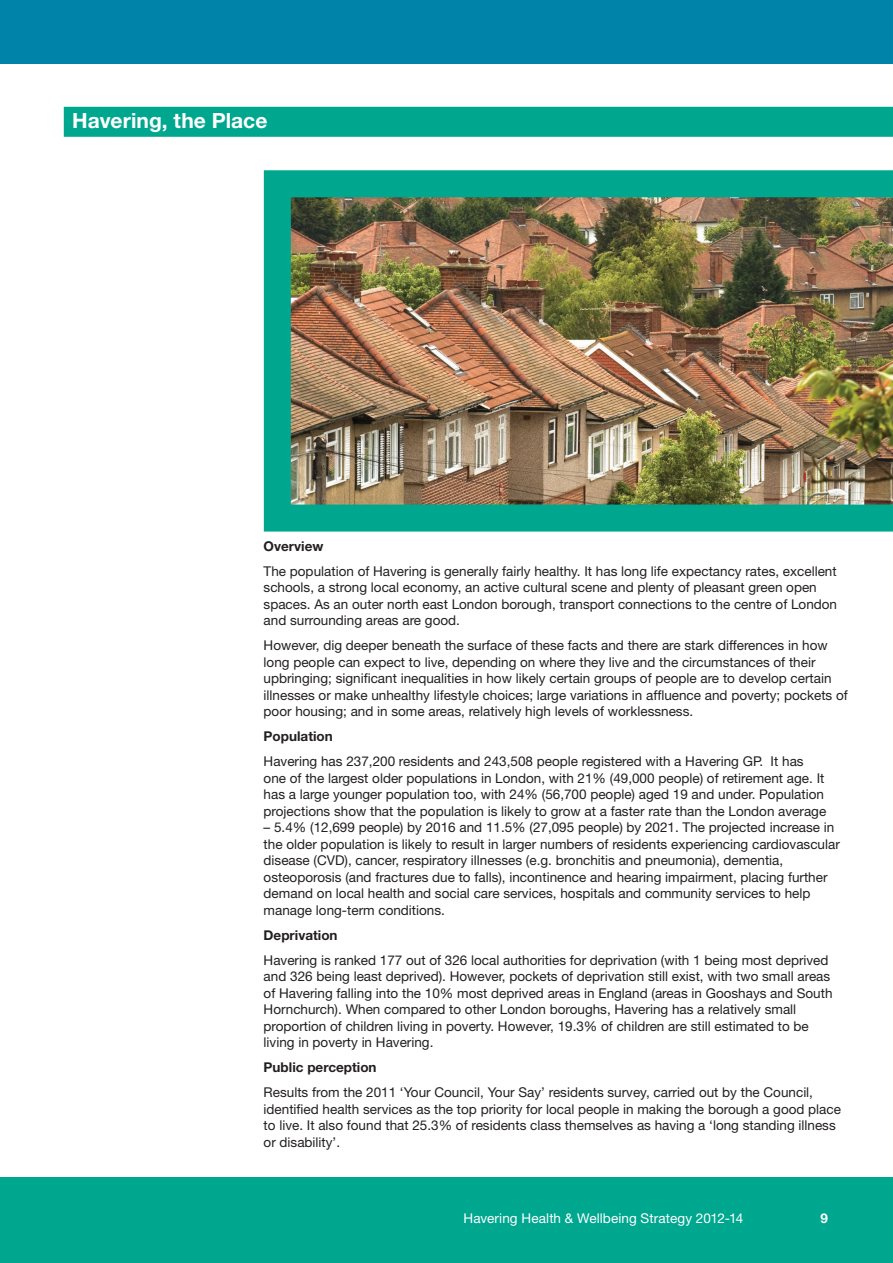
<style>
.page{position:relative;width:893px;height:1263px;background:#fff}
.page>*{position:absolute;margin:0;border:0;box-sizing:border-box;transform-origin:0 0}
.t1{font:700 21px "Helvetica Neue";letter-spacing:.005em;color:#fff}
.t2{font:13.5px/16.5px "Helvetica Neue";color:#231f20}
.t3{font:700 13.5px "Helvetica Neue";color:#231f20}
.t4{font:13.5px "Helvetica Neue";letter-spacing:.01em;color:#fff}
.t5{font:700 13.5px "Helvetica Neue";color:#fff}
</style>
<div class="page">
<div style="left:0;top:0;width:893px;height:64px;background:#0083a9"></div>
<div style="left:0;top:1178px;width:893px;height:85px;background:#00a78f"></div>
<div style="left:64px;top:107px;width:829px;height:30px;background:#00a78f"></div>
<img style="left:264px;top:170px;width:629px;height:361px">
<h1 class="t1" style="left:72px;top:108px;width:197px">Havering, the Place</h1>
<p class="t3" style="left:264px;top:537px;width:61px">Overview</p>
<p class="t2" style="left:264px;top:562px;width:575px">The population of Havering is generally fairly healthy. It has long life expectancy rates, excellent schools, a strong local economy, an active cultural scene and plenty of pleasant green open spaces. As an outer north east London borough, transport connections to the centre of London and surrounding areas are good.</p>
<p class="t2" style="left:264px;top:637px;width:586px">However, dig deeper beneath the surface of these facts and there are stark differences in how long people can expect to live, depending on where they live and the circumstances of their upbringing; significant inequalities in how likely certain groups of people are to develop certain illnesses or make unhealthy lifestyle choices; large variations in affluence and poverty; pockets of poor housing; and in some areas, relatively high levels of worklessness.</p>
<p class="t3" style="left:264px;top:728px;width:71px">Population</p>
<p class="t2" style="left:264px;top:753px;width:564px">Havering has 237,200 residents and 243,508 people registered with a Havering GP. It has one of the largest older populations in London, with 21% (49,000 people) of retirement age. It has a large younger population too, with 24% (56,700 people) aged 19 and under. Population projections show that the population is likely to grow at a faster rate than the London average</p>
<p class="t2" style="left:264px;top:819px;width:578px">– 5.4% (12,699 people) by 2016 and 11.5% (27,095 people) by 2021. The projected increase in the older population is likely to result in larger numbers of residents experiencing cardiovascular disease (CVD), cancer, respiratory illnesses (e.g. bronchitis and pneumonia), dementia, osteoporosis (and fractures due to falls), incontinence and hearing impairment, placing further demand on local health and social care services, hospitals and community services to help manage long-term conditions.</p>
<p class="t3" style="left:264px;top:926px;width:75px">Deprivation</p>
<p class="t2" style="left:264px;top:951px;width:570px">Havering is ranked 177 out of 326 local authorities for deprivation (with 1 being most deprived and 326 being least deprived). However, pockets of deprivation still exist, with two small areas of Havering falling into the 10% most deprived areas in England (areas in Gooshays and South Hornchurch). When compared to other London boroughs, Havering has a relatively small proportion of children living in poverty. However, 19.3% of children are still estimated to be living in poverty in Havering.</p>
<p class="t3" style="left:264px;top:1059px;width:114px">Public perception</p>
<p class="t2" style="left:264px;top:1084px;width:579px">Results from the 2011 ‘Your Council, Your Say’ residents survey, carried out by the Council, identified health services as the top priority for local people in making the borough a good place to live. It also found that 25.3% of residents class themselves as having a ‘long standing illness or disability’.</p>
<p class="t4" style="left:463px;top:1210px;width:281px">Havering Health &amp; Wellbeing Strategy 2012-14</p>
<p class="t5" style="left:820px;top:1210px;width:9px">9</p>
</div>
